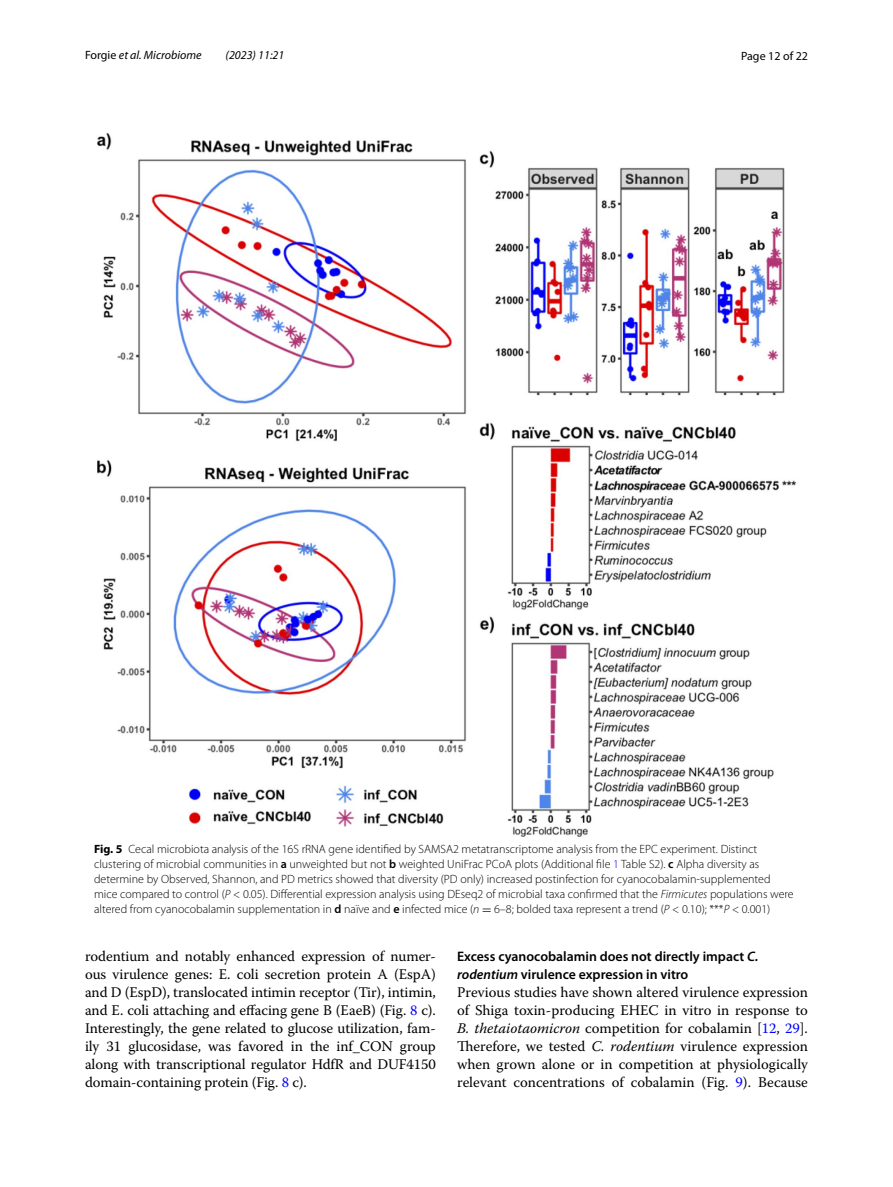
<style>
.page{position:relative;width:893px;height:1187px;background:#fff}
.page>*{position:absolute;margin:0;border:0;box-sizing:border-box;transform-origin:0 0}
.t1{font:14.7px/18px "Warnock Pro";letter-spacing:-.005em;color:#000;text-align:justify}
.t2{font:600 13.8px/18px "Myriad Pro";color:#000}
.t3{font:300 12px/15px "Myriad Pro";color:#000}
.t4{font:italic 12px "Myriad Pro";color:#000}
.t5{font:12px "Myriad Pro";color:#000}
.s1{font-style:normal}
.s2{font-weight:700}
.s3{font-weight:600}
.s4{color:#00f}
.s5{font-style:italic}
.s6{font-family:"MTSY";font-weight:400}
</style>
<div class="page">
<img style="left:97px;top:133px;width:700px;height:704px">
<p class="t4" style="left:85px;top:48px;width:118px"><span class="s1">Forgie</span> et al. Microbiome</p>
<p class="t4" style="left:226px;top:48px;width:60px">(2023) 11:21</p>
<p class="t5" style="left:741px;top:48px;width:68px">Page 12 of 22</p>
<p class="t3" style="left:94px;top:841px;width:701px"><span class="s2">Fig. 5</span> Cecal microbiota analysis of the 16S rRNA gene identified by SAMSA2 metatranscriptome analysis from the EPC experiment. Distinct clustering of microbial communities in <span class="s3">a</span> unweighted but not <span class="s3">b</span> weighted UniFrac PCoA plots (Additional file <span class="s4">1</span> Table S2). <span class="s3">c</span> Alpha diversity as determine by Observed, Shannon, and PD metrics showed that diversity (PD only) increased postinfection for cyanocobalamin-supplemented mice compared to control (<span class="s5">P</span> &lt; 0.05). Differential expression analysis using DEseq2 of microbial taxa confirmed that the <span class="s5">Firmicutes</span> populations were altered from cyanocobalamin supplementation in <span class="s3">d</span> naïve and <span class="s3">e</span> infected mice (<span class="s5">n</span> <span class="s6">=</span> 6–8; bolded taxa represent a trend (<span class="s5">P</span> &lt; 0.10); ***<span class="s5">P</span> &lt; 0.001)</p>
<p class="t1" style="left:85px;top:947px;width:352px">rodentium and notably enhanced expression of numer&shy;ous virulence genes: E. coli secretion protein A (EspA) and D (EspD), translocated intimin receptor (Tir), intimin, and E. coli attaching and effacing gene B (EaeB) (Fig. <span class="s4">8</span> c).<br>Interestingly, the gene related to glucose utilization, fam&shy;ily 31 glucosidase, was favored in the inf_CON group along with transcriptional regulator HdfR and DUF4150 domain-containing protein (Fig. <span class="s4">8</span> c).</p>
<p class="t2" style="left:457px;top:946px;width:303px">Excess cyanocobalamin does not directly impact <span class="s5">C. rodentium</span> virulence expression in vitro</p>
<p class="t1" style="left:457px;top:982px;width:352px">Previous studies have shown altered virulence expression of Shiga toxin-producing EHEC in vitro in response to <span class="s5">B. thetaiotaomicron</span> competition for cobalamin [<span class="s4">12</span>, <span class="s4">29</span>].<br>Therefore, we tested <span class="s5">C. rodentium</span> virulence expression when grown alone or in competition at physiologically relevant concentrations of cobalamin (Fig. <span class="s4">9</span>). Because</p>
</div>
